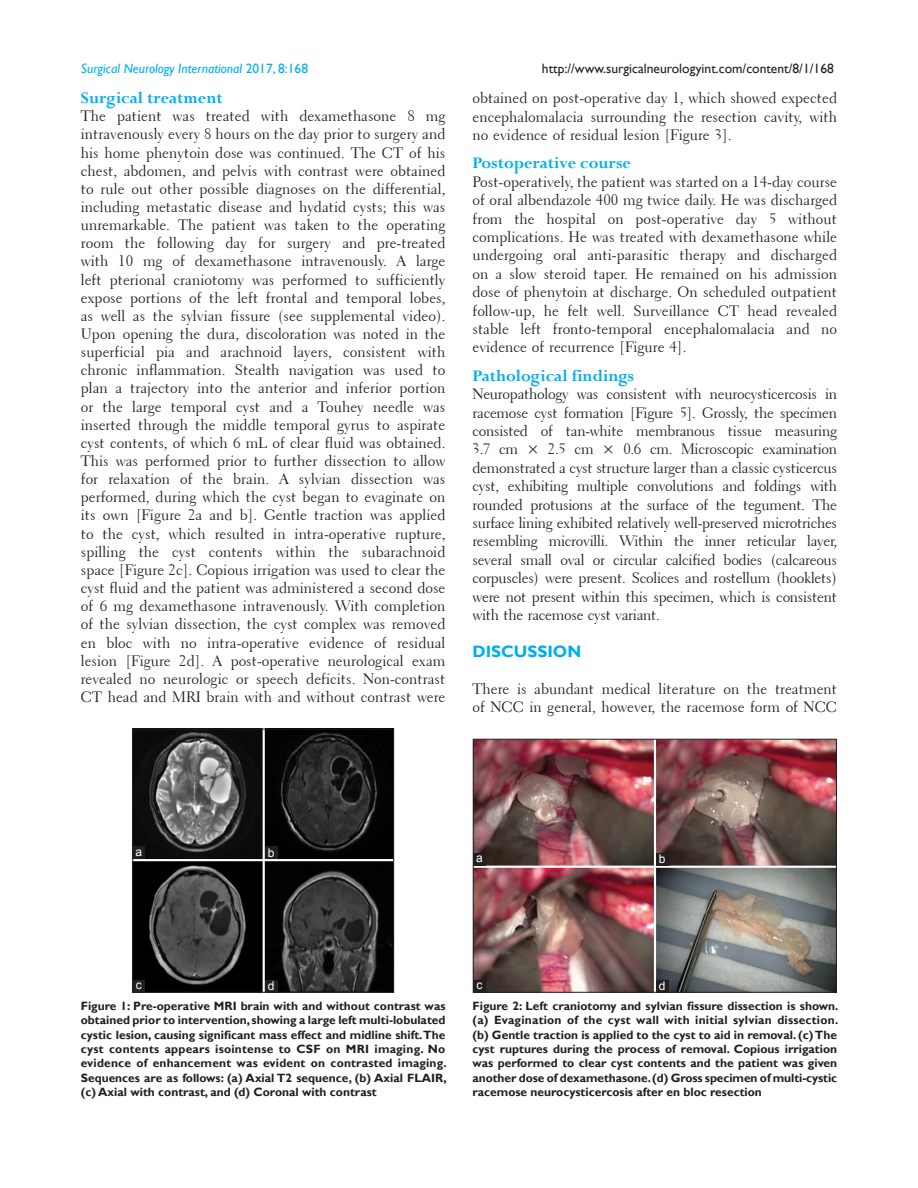
<style>
.page{position:relative;width:918px;height:1188px;background:#fff}
.page>*{position:absolute;margin:0;border:0;box-sizing:border-box;transform-origin:0 0}
.t1{font:700 18px "Perpetua";color:#00aeef}
.t2{font:700 16.5px "Gill Sans";color:#00aeef}
.TX{font:15px/18.1px "Transitional 521 BT Roman A";color:#231f20;text-align:justify}
.t3{font:13.5px "Gill Sans";color:#231f20}
.t4{font:italic 13.5px "Gill Sans";color:#00aeef}
.FGC{font:700 12px/14.4px "Gill Sans";color:#231f20;text-align:justify}
.LABEL{font:12px "Arial";color:#fff}
.s1{font-style:normal}
</style>
<div class="page">
<img style="left:475px;top:741px;width:360px;height:249px">
<div style="left:473px;top:739px;width:364px;height:253px;border:1px solid #231f20"></div>
<div style="left:656px;top:980px;width:13px;height:12px;background:#231f20"></div>
<div style="left:473px;top:980px;width:13px;height:12px;background:#231f20"></div>
<div style="left:656px;top:853px;width:13px;height:12px;background:#231f20"></div>
<div style="left:473px;top:853px;width:13px;height:12px;background:#231f20"></div>
<img style="left:134px;top:731px;width:258px;height:259px">
<div style="left:132px;top:729px;width:262px;height:263px;border:1px solid #231f20"></div>
<div style="left:265px;top:980px;width:13px;height:12px;background:#231f20"></div>
<div style="left:132px;top:980px;width:13px;height:12px;background:#231f20"></div>
<div style="left:265px;top:847px;width:13px;height:12px;background:#231f20"></div>
<div style="left:132px;top:847px;width:13px;height:12px;background:#231f20"></div>
<p class="t4" style="left:81px;top:61px;width:229px">Surgical Neurology International <span class="s1">2017, 8:168</span></p>
<p class="t3" style="left:542px;top:61px;width:293px">http://www.surgicalneurologyint.com/content/8/1/168</p>
<h2 class="t1" style="left:81px;top:87px;width:143px">Surgical treatment</h2>
<p class="TX" style="left:81px;top:107px;width:366px">The patient was treated with dexamethasone 8 mg intravenously every 8 hours on the day prior to surgery and his home phenytoin dose was continued. The CT of his chest, abdomen, and pelvis with contrast were obtained to rule out other possible diagnoses on the differential, including metastatic disease and hydatid cysts; this was unremarkable. The patient was taken to the operating room the following day for surgery and pre‑treated with 10 mg of dexamethasone intravenously. A large left pterional craniotomy was performed to sufficiently expose portions of the left frontal and temporal lobes, as well as the sylvian fissure (see supplemental video).<br>Upon opening the dura, discoloration was noted in the superficial pia and arachnoid layers, consistent with chronic inflammation. Stealth navigation was used to plan a trajectory into the anterior and inferior portion or the large temporal cyst and a Touhey needle was inserted through the middle temporal gyrus to aspirate cyst contents, of which 6 mL of clear fluid was obtained.<br>This was performed prior to further dissection to allow for relaxation of the brain. A sylvian dissection was performed, during which the cyst began to evaginate on its own [Figure 2a and b]. Gentle traction was applied to the cyst, which resulted in intra‑operative rupture, spilling the cyst contents within the subarachnoid space [Figure 2c]. Copious irrigation was used to clear the cyst fluid and the patient was administered a second dose of 6 mg dexamethasone intravenously. With completion of the sylvian dissection, the cyst complex was removed en bloc with no intra‑operative evidence of residual lesion [Figure 2d]. A post‑operative neurological exam revealed no neurologic or speech deficits. Non‑contrast CT head and MRI brain with and without contrast were</p>
<p class="TX" style="left:472px;top:89px;width:366px">obtained on post‑operative day 1, which showed expected encephalomalacia surrounding the resection cavity, with no evidence of residual lesion [Figure 3].</p>
<h2 class="t1" style="left:472px;top:152px;width:160px">Postoperative course</h2>
<p class="TX" style="left:472px;top:173px;width:366px">Post‑operatively, the patient was started on a 14‑day course of oral albendazole 400 mg twice daily. He was discharged from the hospital on post‑operative day 5 without complications. He was treated with dexamethasone while undergoing oral anti‑parasitic therapy and discharged on a slow steroid taper. He remained on his admission dose of phenytoin at discharge. On scheduled outpatient follow‑up, he felt well. Surveillance CT head revealed stable left fronto‑temporal encephalomalacia and no evidence of recurrence [Figure 4].</p>
<h2 class="t1" style="left:472px;top:364px;width:163px">Pathological findings</h2>
<p class="TX" style="left:472px;top:385px;width:366px">Neuropathology was consistent with neurocysticercosis in racemose cyst formation [Figure 5]. Grossly, the specimen consisted of tan‑white membranous tissue measuring 3.7 cm × 2.5 cm × 0.6 cm. Microscopic examination demonstrated a cyst structure larger than a classic cysticercus cyst, exhibiting multiple convolutions and foldings with rounded protusions at the surface of the tegument. The surface lining exhibited relatively well‑preserved microtriches resembling microvilli. Within the inner reticular layer, several small oval or circular calcified bodies (calcareous corpuscles) were present. Scolices and rostellum (hooklets) were not present within this specimen, which is consistent with the racemose cyst variant.</p>
<h1 class="t2" style="left:472px;top:642px;width:110px">DISCUSSION</h1>
<p class="TX" style="left:472px;top:679px;width:366px">There is abundant medical literature on the treatment of NCC in general, however, the racemose form of NCC</p>
<p class="LABEL" style="left:136px;top:844px;width:8px">a</p>
<p class="LABEL" style="left:268px;top:845px;width:8px">b</p>
<p class="LABEL" style="left:476px;top:850px;width:8px">a</p>
<p class="LABEL" style="left:659px;top:851px;width:8px">b</p>
<p class="LABEL" style="left:136px;top:977px;width:7px">c</p>
<p class="LABEL" style="left:268px;top:978px;width:8px">d</p>
<p class="FGC" style="left:81px;top:999px;width:367px">Figure 1: Pre-operative MRI brain with and without contrast was obtained prior to intervention, showing a large left multi-lobulated cystic lesion, causing significant mass effect and midline shift.The cyst contents appears isointense to CSF on MRI imaging. No evidence of enhancement was evident on contrasted imaging.<br>Sequences are as follows: (a) Axial T2 sequence, (b) Axial FLAIR, (c) Axial with contrast, and (d) Coronal with contrast</p>
<p class="LABEL" style="left:476px;top:977px;width:7px">c</p>
<p class="LABEL" style="left:659px;top:978px;width:8px">d</p>
<p class="FGC" style="left:473px;top:999px;width:367px">Figure 2: Left craniotomy and sylvian fissure dissection is shown. (a) Evagination of the cyst wall with initial sylvian dissection. (b) Gentle traction is applied to the cyst to aid in removal. (c) The cyst ruptures during the process of removal. Copious irrigation was performed to clear cyst contents and the patient was given another dose of dexamethasone. (d) Gross specimen of multi-cystic racemose neurocysticercosis after en bloc resection</p>
</div>
